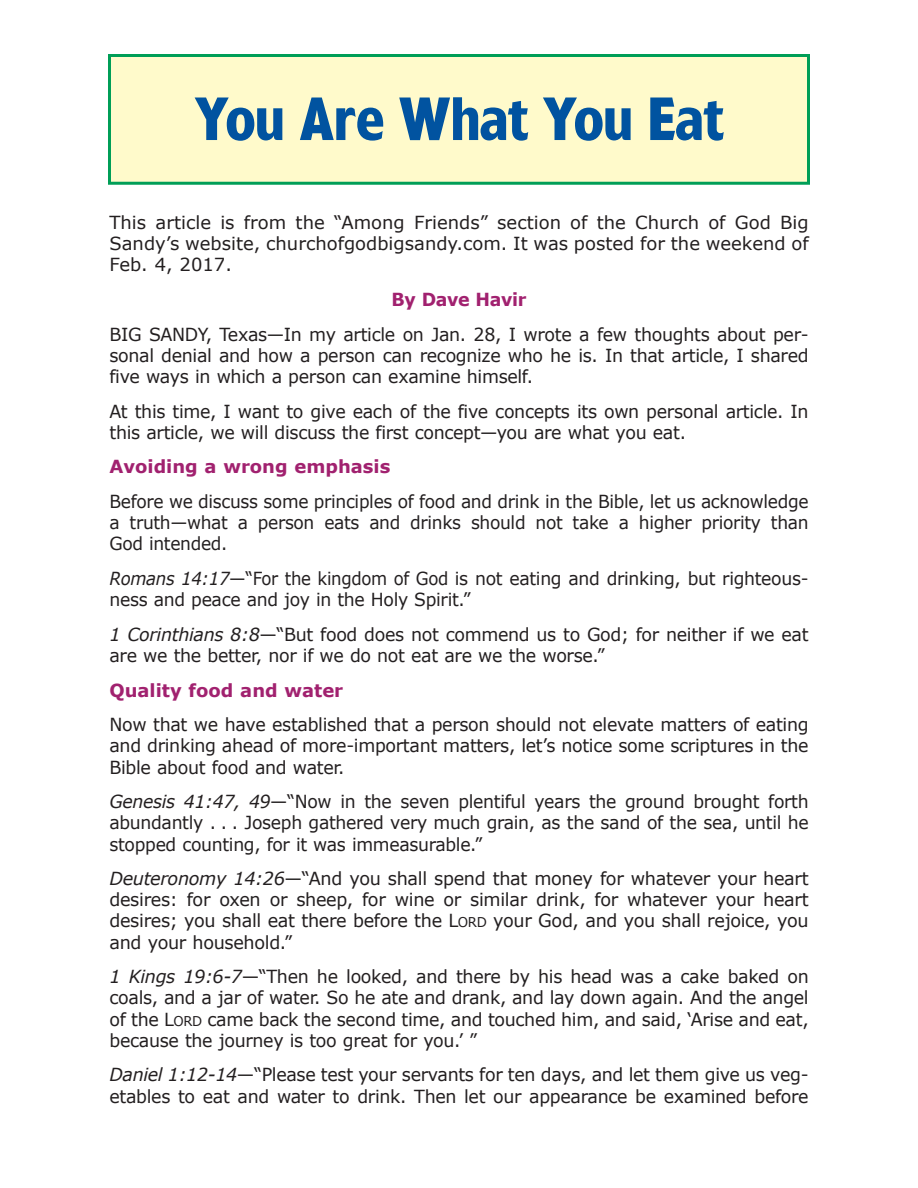
<style>
.page{position:relative;width:918px;height:1188px;background:#fff}
.page>*{position:absolute;margin:0;border:0;box-sizing:border-box;transform-origin:0 0}
.t1{font:700 57px "Forever";color:#0153a0;scale:.95 1}
.t2{font:18px/21.1px "Verdana";letter-spacing:-.02em;color:#231f20;text-align:justify}
.t3{font:18px/21.1px "Verdana";letter-spacing:-.02em;color:#231f20;text-align:justify;scale:.96 1}
.t4{font:18px/21.1px "Verdana";letter-spacing:-.02em;color:#231f20;text-align:justify;scale:.95 1}
.t5{font:18px/21.1px "Verdana";letter-spacing:-.02em;color:#231f20;scale:.92 1}
.t6{font:700 18px "Verdana";color:#a1216f}
.t7{font:700 18px "Verdana";letter-spacing:-.02em;color:#a1216f}
.s1{font-style:italic}
.s2{font-size:13.5px}
</style>
<div class="page">
<div style="left:110px;top:56px;width:698px;height:127px;background:#fffacb"></div>
<div style="left:108px;top:54px;width:702px;height:131px;border:3px solid #009e57"></div>
<h1 class="t1" style="left:195px;top:98px;width:558px">You Are What You Eat</h1>
<p class="t2" style="left:110px;top:211px;width:701px">This article is from the “Among Friends” section of the Church of God Big Sandy’s website, churchofgodbigsandy.com. It was posted for the weekend of Feb. 4, 2017.</p>
<p class="t7" style="left:392px;top:288px;width:136px">By Dave Havir</p>
<p class="t2" style="left:109px;top:323px;width:701px">BIG SANDY, Texas—In my article on Jan. 28, I wrote a few thoughts about per&shy;sonal denial and how a person can recognize who he is. In that article, I shared five ways in which a person can examine himself.</p>
<p class="t2" style="left:109px;top:400px;width:701px">At this time, I want to give each of the five concepts its own personal article. In this article, we will discuss the first concept—you are what you eat.</p>
<p class="t6" style="left:110px;top:455px;width:282px">Avoiding a wrong emphasis</p>
<p class="t4" style="left:110px;top:490px;width:737px">Before we discuss some principles of food and drink in the Bible, let us acknowledge a truth—what a person eats and drinks should not take a higher priority than God intended.</p>
<p class="t5" style="left:109px;top:567px;width:761px"><span class="s1">Romans 14:17</span>—“For the kingdom of God is not eating and drinking, but righteous&shy;ness and peace and joy in the Holy Spirit.”</p>
<p class="t2" style="left:110px;top:623px;width:701px"><span class="s1">1 Corinthians 8:8</span>—“But food does not commend us to God; for neither if we eat are we the better, nor if we do not eat are we the worse.”</p>
<p class="t6" style="left:110px;top:679px;width:235px">Quality food and water</p>
<p class="t2" style="left:110px;top:714px;width:701px">Now that we have established that a person should not elevate matters of eating and drinking ahead of more-important matters, let’s notice some scriptures in the Bible about food and water.</p>
<p class="t3" style="left:110px;top:790px;width:730px"><span class="s1">Genesis 41:47, 49</span>—“Now in the seven plentiful years the ground brought forth abundantly . . . Joseph gathered very much grain, as the sand of the sea, until he stopped counting, for it was immeasurable.”</p>
<p class="t2" style="left:109px;top:867px;width:701px"><span class="s1">Deuteronomy 14:26</span>—“And you shall spend that money for whatever your heart desires: for oxen or sheep, for wine or similar drink, for whatever your heart desires; you shall eat there before the L<span class="s2">ORD</span> your God, and you shall rejoice, you and your household.”</p>
<p class="t2" style="left:110px;top:966px;width:701px"><span class="s1">1 Kings 19:6-7</span>—“Then he looked, and there by his head was a cake baked on coals, and a jar of water. So he ate and drank, and lay down again. And the angel of the L<span class="s2">ORD</span> came back the second time, and touched him, and said, ‘Arise and eat, because the journey is too great for you.’ ”</p>
<p class="t2" style="left:110px;top:1064px;width:701px"><span class="s1">Daniel 1:12-14</span>—“Please test your servants for ten days, and let them give us veg&shy;etables to eat and water to drink. Then let our appearance be examined before</p>
</div>
